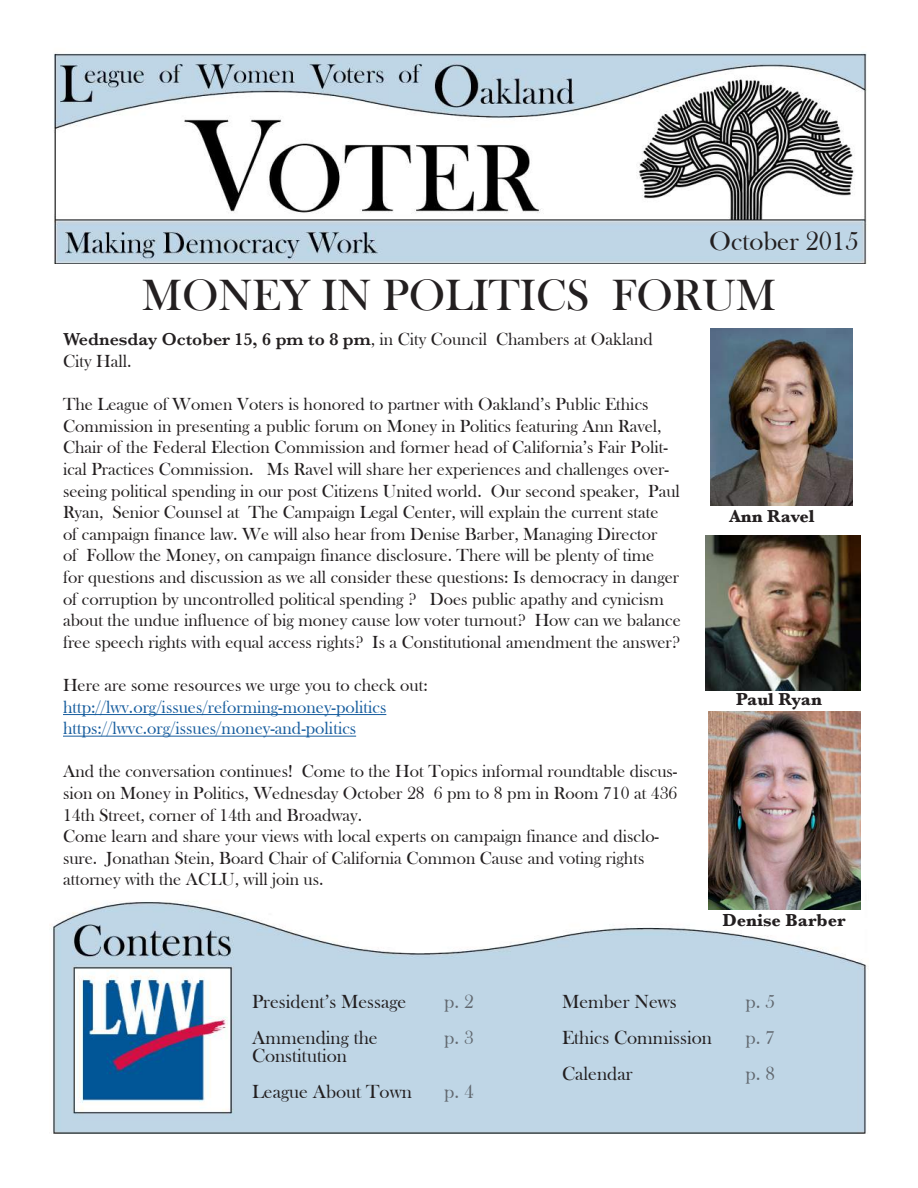
<style>
.page{position:relative;width:918px;height:1188px;background:#fff}
.page>*{position:absolute;margin:0;border:0;box-sizing:border-box;transform-origin:0 0}
.t1{font:45px "Bask Old Face";color:#231f20}
.t2{font:27px "Bask Old Face";color:#231f20}
.t3{font:19.5px/36px "Bask Old Face";color:#231f20}
.t4{font:18px/21.6px "Bask Old Face";color:#231f20}
.t5{font:18px/21.6px "Bask Old Face";color:#175d9e}
.t6{font:700 18px "Baskerville";color:#231f20}
.s1{font-family:"Baskerville";font-weight:600}
</style>
<div class="page">
<img style="left:54px;top:52px;width:813px;height:212px">
<img style="left:51px;top:890px;width:816px;height:244px">
<hr style="left:63px;top:714px;width:323px;height:1px;background:#175d9e">
<hr style="left:63px;top:736px;width:293px;height:1px;background:#175d9e">
<img style="left:705px;top:535px;width:155px;height:155px">
<img style="left:710px;top:329px;width:142px;height:176px">
<img style="left:708px;top:711px;width:152px;height:199px">
<h2 class="t2" style="left:709px;top:226px;width:151px">October 2015</h2>
<h1 class="t1" style="left:142px;top:270px;width:636px">MONEY IN POLITICS FORUM</h1>
<p class="t4" style="left:63px;top:329px;width:592px"><span class="s1">Wednesday October 15, 6 pm to 8 pm</span>, in City Council Chambers at Oakland<br>City Hall.</p>
<p class="t4" style="left:63px;top:394px;width:619px">The League of Women Voters is honored to partner with Oakland’s Public Ethics Commission in presenting a public forum on Money in Politics featuring Ann Ravel, Chair of the Federal Election Commission and former head of California’s Fair Polit&shy;ical Practices Commission. Ms Ravel will share her experiences and challenges over&shy;seeing political spending in our post Citizens United world. Our second speaker, Paul Ryan, Senior Counsel at The Campaign Legal Center, will explain the current state<br>of campaign finance law. We will also hear from Denise Barber, Managing Director<br>of Follow the Money, on campaign finance disclosure. There will be plenty of time<br>for questions and discussion as we all consider these questions: Is democracy in danger of corruption by uncontrolled political spending ? Does public apathy and cynicism about the undue influence of big money cause low voter turnout? How can we balance free speech rights with equal access rights? Is a Constitutional amendment the answer?</p>
<p class="t4" style="left:63px;top:675px;width:366px">Here are some resources we urge you to check out:</p>
<p class="t5" style="left:63px;top:696px;width:325px">http://lwv.org/issues/reforming-money-politics https://lwvc.org/issues/money-and-politics</p>
<p class="t4" style="left:63px;top:761px;width:616px">And the conversation continues! Come to the Hot Topics informal roundtable discus&shy;sion on Money in Politics, Wednesday October 28 6 pm to 8 pm in Room 710 at 436<br>14th Street, corner of 14th and Broadway.<br>Come learn and share your views with local experts on campaign finance and disclo&shy;sure. Jonathan Stein, Board Chair of California Common Cause and voting rights attorney with the ACLU, will join us.</p>
<p class="t6" style="left:730px;top:503px;width:86px">Ann Ravel</p>
<p class="t6" style="left:736px;top:686px;width:87px">Paul Ryan</p>
<p class="t6" style="left:722px;top:908px;width:125px">Denise Barber</p>
<p class="t3" style="left:252px;top:984px;width:156px">President’s Message<br>Ammending the</p>
<p class="t3" style="left:252px;top:1038px;width:161px">Constitution<br>League About Town</p>
<p class="t3" style="left:444px;top:984px;width:31px">p. 2 p. 3</p>
<p class="t3" style="left:444px;top:1074px;width:31px">p. 4</p>
<p class="t3" style="left:562px;top:984px;width:151px">Member News<br>Ethics Commission<br>Calendar</p>
<p class="t3" style="left:746px;top:984px;width:31px;text-align:justify">p. 5 p. 7 p. 8</p>
</div>
